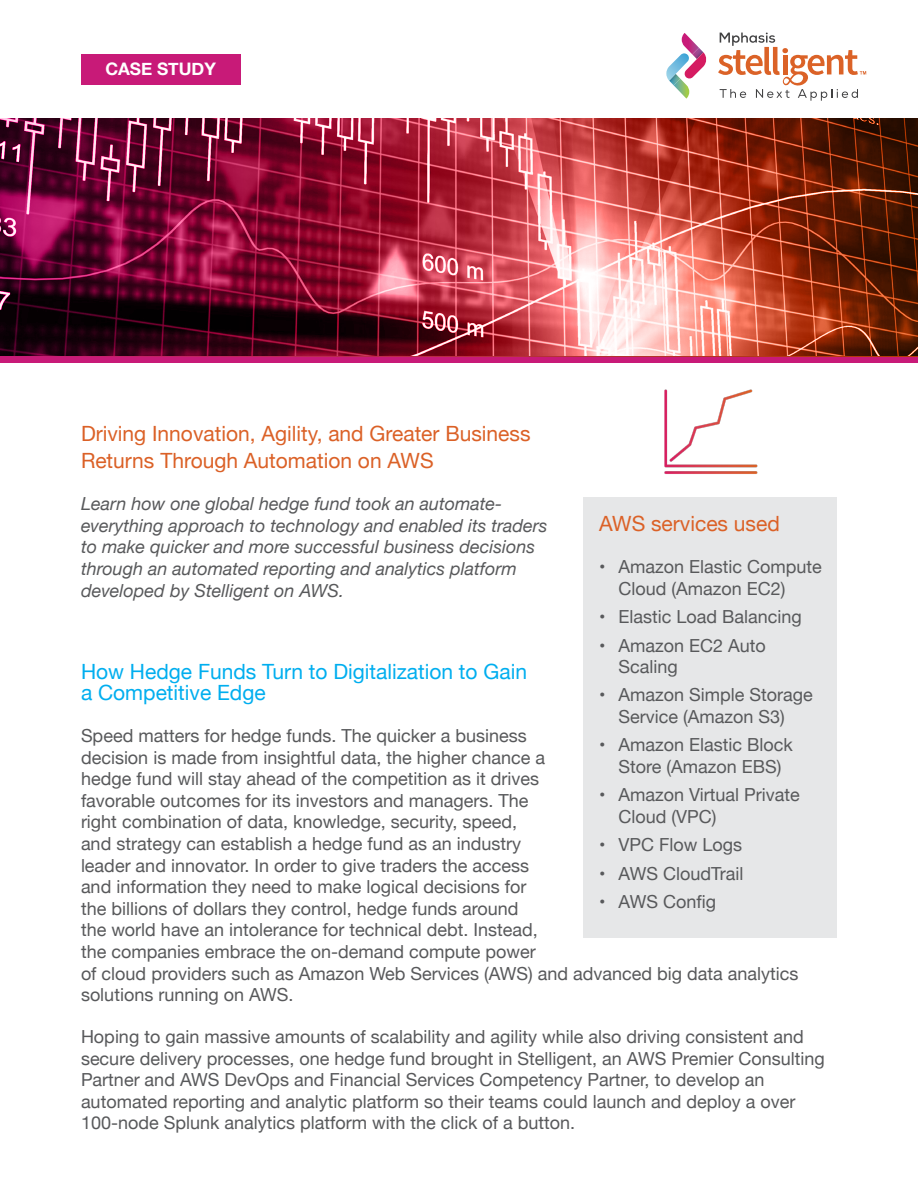
<style>
.page{position:relative;width:918px;height:1188px;background:#fff}
.page>*{position:absolute;margin:0;border:0;box-sizing:border-box;transform-origin:0 0}
.t1{font:21px/27px "Helvetica Neue";color:#db6127}
.t2{font:21px/21px "Helvetica Neue";color:#00aeef}
.t3{font:18px/21.6px "Helvetica Neue";color:#58595b}
.t4{font:italic 18px/21.6px "Helvetica Neue";color:#58595b}
.t5{font:700 17.25px "Helvetica Neue";color:#fff}
</style>
<div class="page">
<svg style="left:666px;top:33px;width:41px;height:66px"></svg>
<svg style="left:718px;top:33px;width:148px;height:68px"></svg>
<div style="left:81px;top:54px;width:159px;height:30px;background:#c81a78"></div>
<div style="left:0;top:356px;width:918px;height:7px;background:#c81a78"></div>
<div style="left:583px;top:497px;width:254px;height:440px;background:#e6e7e8"></div>
<img style="left:664px;top:389px;width:94px;height:85px">
<img style="left:0;top:119px;width:918px;height:237px">
<p class="t5" style="left:105px;top:56px;width:112px">CASE STUDY</p>
<p class="t1" style="left:81px;top:422px;width:451px">Driving Innovation, Agility, and Greater Business<br>Returns Through Automation on AWS</p>
<p class="t4" style="left:81px;top:494px;width:468px">Learn how one global hedge fund took an automate&shy;everything approach to technology and enabled its traders to make quicker and more successful business decisions through an automated reporting and analytics platform developed by Stelligent on AWS.</p>
<p class="t1" style="left:599px;top:512px;width:182px">AWS services used</p>
<p class="t3" style="left:619px;top:557px;width:205px;text-indent:-19px">• Amazon Elastic Compute<br>Cloud (Amazon EC2)</p>
<p class="t3" style="left:599px;top:607px;width:204px">• Elastic Load Balancing</p>
<p class="t3" style="left:619px;top:635px;width:149px;text-indent:-19px">• Amazon EC2 Auto<br>Scaling</p>
<p class="t3" style="left:599px;top:685px;width:215px;text-align:center">• Amazon Simple Storage<br>Service (Amazon S3)</p>
<p class="t3" style="left:599px;top:735px;width:195px;text-align:center">• Amazon Elastic Block<br>Store (Amazon EBS)</p>
<p class="t3" style="left:619px;top:785px;width:183px;text-indent:-19px">• Amazon Virtual Private<br>Cloud (VPC)</p>
<p class="t3" style="left:599px;top:835px;width:145px">• VPC Flow Logs</p>
<p class="t3" style="left:599px;top:864px;width:146px">• AWS CloudTrail</p>
<p class="t3" style="left:599px;top:892px;width:119px">• AWS Config</p>
<p class="t2" style="left:81px;top:662px;width:448px">How Hedge Funds Turn to Digitalization to Gain a Competitive Edge</p>
<p class="t3" style="left:81px;top:726px;width:719px">Speed matters for hedge funds. The quicker a business<br>decision is made from insightful data, the higher chance a<br>hedge fund will stay ahead of the competition as it drives<br>favorable outcomes for its investors and managers. The<br>right combination of data, knowledge, security, speed,<br>and strategy can establish a hedge fund as an industry<br>leader and innovator. In order to give traders the access<br>and information they need to make logical decisions for<br>the billions of dollars they control, hedge funds around<br>the world have an intolerance for technical debt. Instead,<br>the companies embrace the on-demand compute power<br>of cloud providers such as Amazon Web Services (AWS) and advanced big data analytics solutions running on AWS.</p>
<p class="t3" style="left:81px;top:1027px;width:745px">Hoping to gain massive amounts of scalability and agility while also driving consistent and secure delivery processes, one hedge fund brought in Stelligent, an AWS Premier Consulting Partner and AWS DevOps and Financial Services Competency Partner, to develop an automated reporting and analytic platform so their teams could launch and deploy a over 100-node Splunk analytics platform with the click of a button.</p>
</div>
